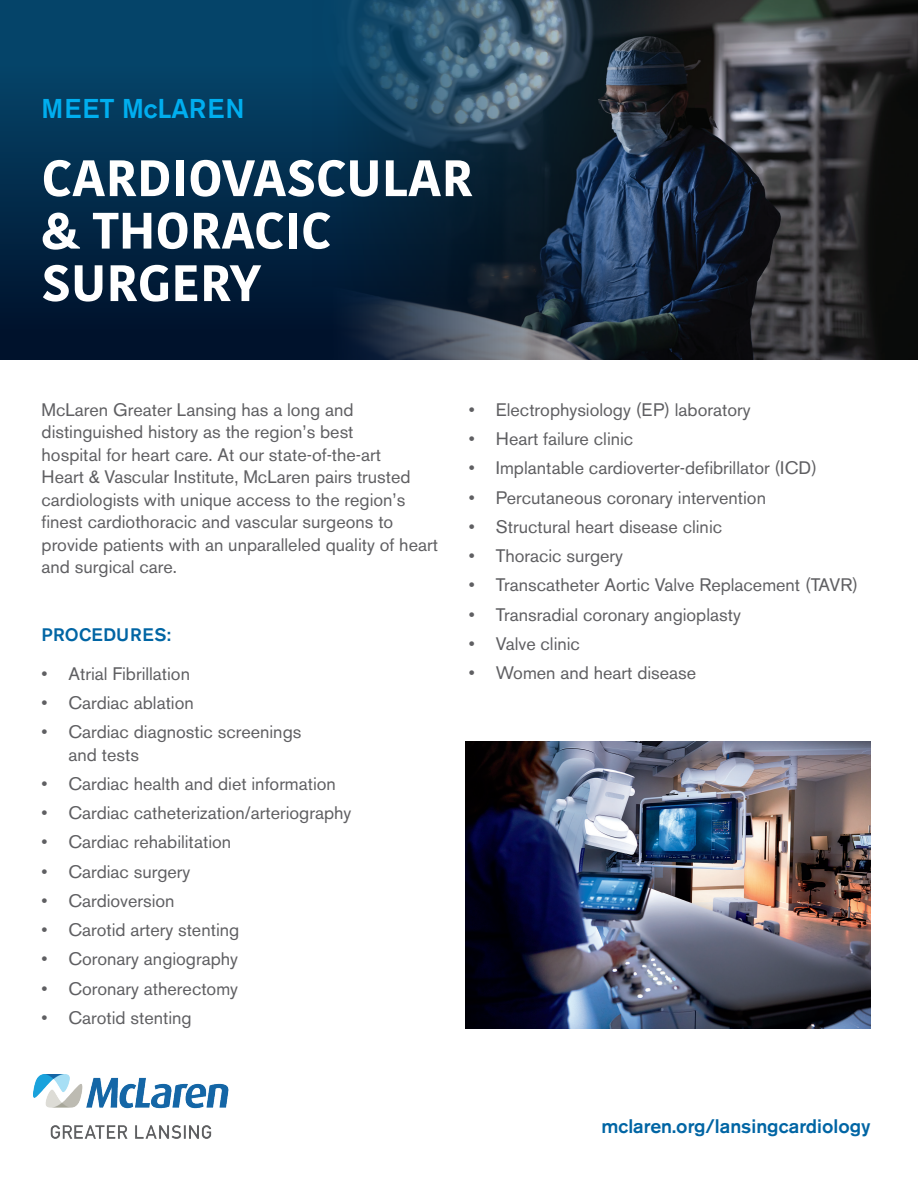
<style>
.page{position:relative;width:918px;height:1188px;background:#fff}
.page>*{position:absolute;margin:0;border:0;box-sizing:border-box;transform-origin:0 0}
.t1{font:700 51px/52.5px "Kohinoor Devanagari";color:#fff}
.t2{font:500 27px "Akzidenz Grotesk BE";color:#00aeef}
.t3{font:500 19.5px "Akzidenz Grotesk BE";color:#0065a4}
.t4{font:18px/22.5px "Akzidenz Grotesk BE";color:#5f5f62}
.t5{font:500 18px "Akzidenz Grotesk BE";letter-spacing:.02em;color:#0065a4}
</style>
<div class="page">
<div style="left:0;top:0;width:918px;height:359px;background:linear-gradient(to bottom,#064c72,#000f29)"></div>
<img style="left:33px;top:1075px;width:196px;height:64px">
<img style="left:313px;top:0;width:605px;height:359px">
<img style="left:465px;top:742px;width:405px;height:286px">
<h2 class="t2" style="left:42px;top:92px;width:205px">MEET McLAREN</h2>
<h1 class="t1" style="left:42px;top:151px;width:433px">CARDIOVASCULAR &amp; THORACIC<br>SURGERY</h1>
<p class="t4" style="left:42px;top:398px;width:398px">McLaren Greater Lansing has a long and distinguished history as the region’s best<br>hospital for heart care. At our state-of-the-art<br>Heart &amp; Vascular Institute, McLaren pairs trusted cardiologists with unique access to the region’s finest cardiothoracic and vascular surgeons to provide patients with an unparalleled quality of heart and surgical care.</p>
<p class="t5" style="left:42px;top:623px;width:131px">PROCEDURES:</p>
<p class="t4" style="left:42px;top:662px;width:150px">• Atrial Fibrillation</p>
<p class="t4" style="left:42px;top:691px;width:154px">• Cardiac ablation</p>
<p class="t4" style="left:69px;top:721px;width:234px;text-indent:-27px">• Cardiac diagnostic screenings and tests</p>
<p class="t4" style="left:42px;top:772px;width:296px">• Cardiac health and diet information</p>
<p class="t4" style="left:42px;top:802px;width:311px">• Cardiac catheterization/arteriography</p>
<p class="t4" style="left:42px;top:831px;width:191px">• Cardiac rehabilitation</p>
<p class="t4" style="left:42px;top:860px;width:150px">• Cardiac surgery</p>
<p class="t4" style="left:42px;top:889px;width:135px">• Cardioversion</p>
<p class="t4" style="left:42px;top:919px;width:199px">• Carotid artery stenting</p>
<p class="t4" style="left:42px;top:948px;width:198px">• Coronary angiography</p>
<p class="t4" style="left:42px;top:977px;width:198px">• Coronary atherectomy</p>
<p class="t4" style="left:42px;top:1006px;width:152px">• Carotid stenting</p>
<p class="t4" style="left:469px;top:398px;width:283px">• Electrophysiology (EP) laboratory</p>
<p class="t4" style="left:469px;top:428px;width:166px">• Heart failure clinic</p>
<p class="t4" style="left:469px;top:457px;width:350px">• Implantable cardioverter-defibrillator (ICD)</p>
<p class="t4" style="left:469px;top:486px;width:299px">• Percutaneous coronary intervention</p>
<p class="t4" style="left:469px;top:515px;width:255px">• Structural heart disease clinic</p>
<p class="t4" style="left:469px;top:545px;width:156px">• Thoracic surgery</p>
<p class="t4" style="left:469px;top:574px;width:391px">• Transcatheter Aortic Valve Replacement (TAVR)</p>
<p class="t4" style="left:469px;top:603px;width:273px">• Transradial coronary angioplasty</p>
<p class="t4" style="left:469px;top:632px;width:112px">• Valve clinic</p>
<p class="t4" style="left:469px;top:662px;width:229px">• Women and heart disease</p>
<p class="t3" style="left:602px;top:1114px;width:270px">mclaren.org/lansingcardiology</p>
</div>
